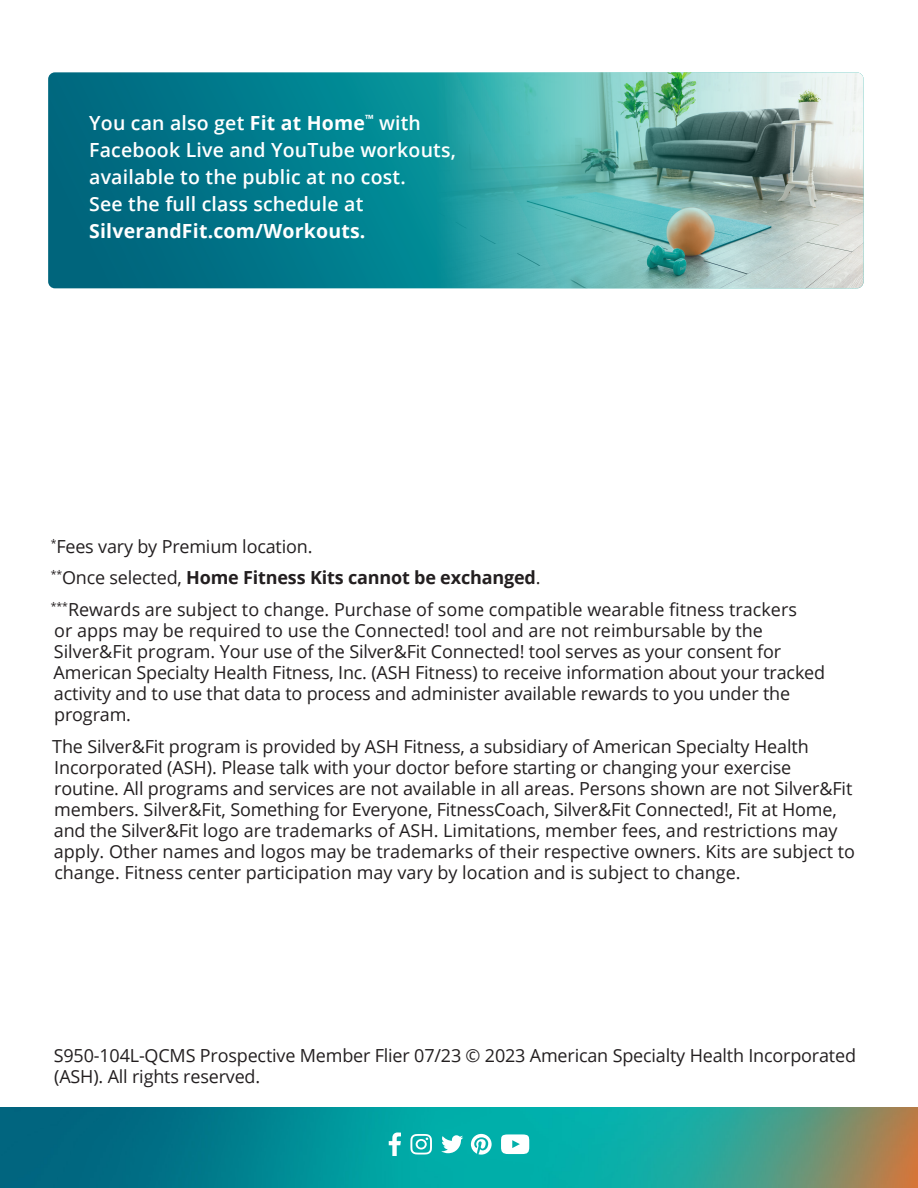
<style>
.page{position:relative;width:918px;height:1188px;background:#fff}
.page>*{position:absolute;margin:0;border:0;box-sizing:border-box;transform-origin:0 0}
.t1{font:600 19.5px/27px "Open Sans";letter-spacing:.01em;color:#fff}
.t2{font:18px/21px "Open Sans";letter-spacing:-.01em;color:#231f20}
.t3{font:700 18px "Open Sans";letter-spacing:-.01em;color:#231f20}
.s1{font-weight:700}
.s2{font-weight:400}
</style>
<div class="page">
<img style="left:0;top:1107px;width:918px;height:81px">
<svg style="left:48px;top:72px;width:388px;height:216px;background:#01788a"></svg>
<img style="left:436px;top:72px;width:428px;height:216px">
<svg style="left:389px;top:1132px;width:12px;height:24px"></svg>
<svg style="left:410px;top:1134px;width:22px;height:21px"></svg>
<svg style="left:441px;top:1135px;width:22px;height:18px"></svg>
<svg style="left:471px;top:1134px;width:21px;height:21px"></svg>
<svg style="left:501px;top:1134px;width:28px;height:20px"></svg>
<p class="t1" style="left:89px;top:109px;width:368px">You can also get <span class="s1">Fit at Home</span><sup>™</sup> with<br>Facebook Live and YouTube workouts, available to the public at no cost.<br>See the full class schedule at<br><span class="s1">SilverandFit.com/Workouts.</span></p>
<p class="t2" style="left:51px;top:535px;width:263px"><sup>*</sup>Fees vary by Premium location.</p>
<p class="t3" style="left:51px;top:565px;width:491px"><sup>**</sup><span class="s2">Once selected,</span> Home Fitness Kits cannot be exchanged<span class="s2">.</span></p>
<p class="t2" style="left:51px;top:599px;width:776px"><sup>***</sup>Rewards are subject to change. Purchase of some compatible wearable fitness trackers<br>or apps may be required to use the Connected! tool and are not reimbursable by the Silver&amp;Fit program. Your use of the Silver&amp;Fit Connected! tool serves as your consent for American Specialty Health Fitness, Inc. (ASH Fitness) to receive information about your tracked activity and to use that data to process and administer available rewards to you under the program.</p>
<p class="t2" style="left:52px;top:735px;width:804px">The Silver&amp;Fit program is provided by ASH Fitness, a subsidiary of American Specialty Health Incorporated (ASH). Please talk with your doctor before starting or changing your exercise routine. All programs and services are not available in all areas. Persons shown are not Silver&amp;Fit members. Silver&amp;Fit, Something for Everyone, FitnessCoach, Silver&amp;Fit Connected!, Fit at Home, and the Silver&amp;Fit logo are trademarks of ASH. Limitations, member fees, and restrictions may apply. Other names and logos may be trademarks of their respective owners. Kits are subject to change. Fitness center participation may vary by location and is subject to change.</p>
<p class="t2" style="left:54px;top:1045px;width:804px">S950-104L-QCMS Prospective Member Flier 07/23 © 2023 American Specialty Health Incorporated (ASH). All rights reserved.</p>
</div>
